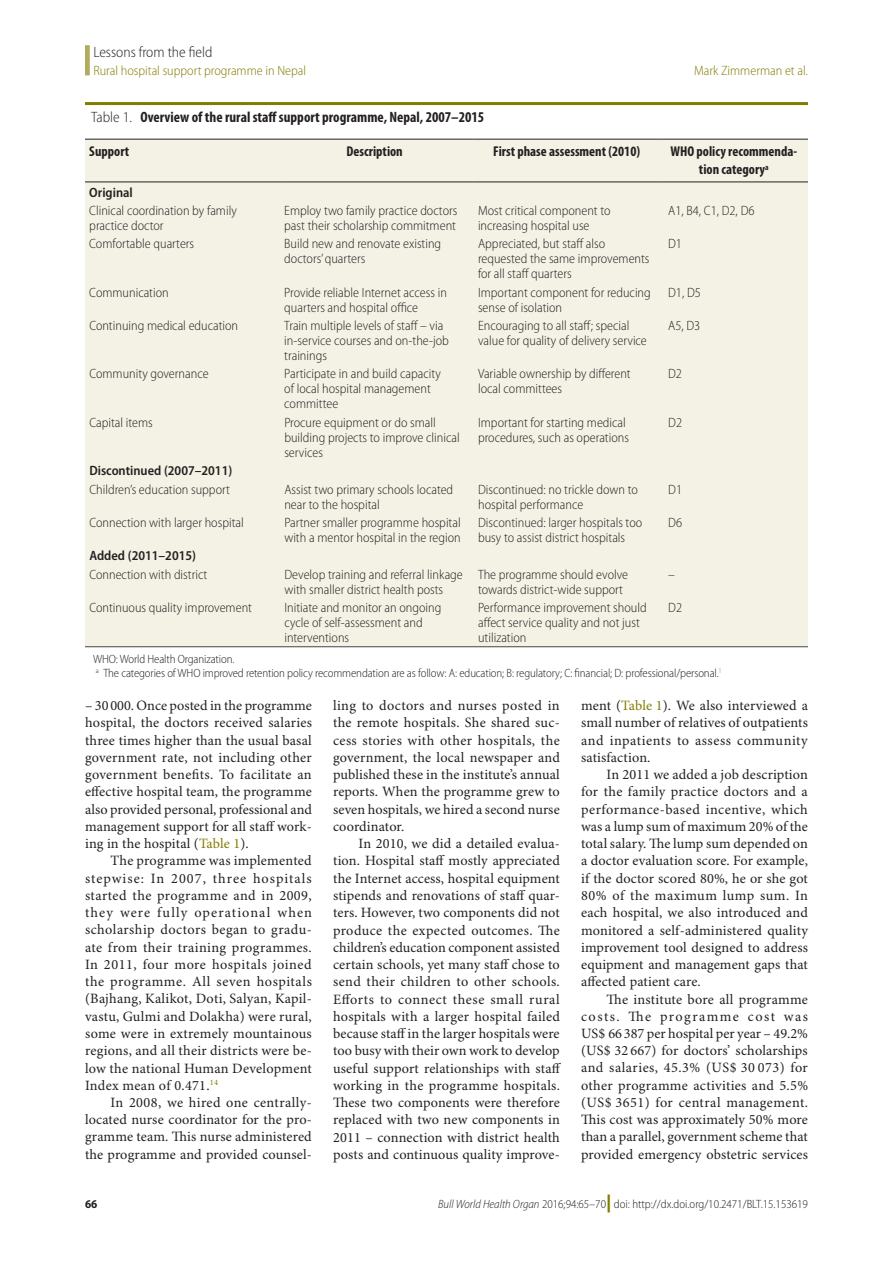
<style>
.page{position:relative;width:893px;height:1263px;background:#fff}
.page>*{position:absolute;margin:0;border:0;box-sizing:border-box;transform-origin:0 0}
.Tbl_Title{font:700 condensed 15px "Myriad Pro";color:#231f20}
.Section_Title{font:300 semi-condensed 15px "Myriad Pro";color:#231f20}
.Para_Ind{font:14.25px/17.2px "Minion Pro";letter-spacing:.01em;color:#231f20;text-align:justify}
.Tbl_Col_Hd{font:700 condensed 14.25px/17.9px "Myriad Pro";color:#231f20;text-align:center}
.Tbl_Body{font:300 semi-condensed 13.5px/15px "Myriad Pro";color:#231f20}
.Tbl_Body-2{font:600 semi-condensed 13.5px "Myriad Pro";color:#231f20}
.RH_Outside{font:300 semi-condensed 13.5px "Myriad Pro";color:#827c00}
.RH_Inside{font:300 semi-condensed 13.5px "Myriad Pro";color:#827c00}
.Tbl_FN{font:300 semi-condensed 12px "Myriad Pro";letter-spacing:-.01em;color:#231f20}
.Tbl_FN1_no_indent{font:300 semi-condensed 12px "Myriad Pro";letter-spacing:-.01em;color:#231f20}
.t1{font:700 semi-condensed 12px "Myriad Pro";color:#231f20}
.s1{font-weight:300;font-stretch:semi-condensed}
.s2{color:#827c00}
.s3{font-style:italic}
.s4{font-weight:900;font-stretch:normal;font-size:18px;color:#827c00}
</style>
<div class="page">
<div style="left:85px;top:45px;width:5px;height:30px;background:#b2ac5f"></div>
<hr style="left:85px;top:102px;width:723px;height:3px;background:#827c00">
<hr style="left:85px;top:646px;width:723px;height:1px;background:#231f20">
<div style="left:85px;top:140px;width:723px;height:506px;background:#f3f2e4"></div>
<hr style="left:85px;top:182px;width:195px;height:1px;background:#231f20">
<hr style="left:280px;top:182px;width:194px;height:1px;background:#231f20">
<hr style="left:474px;top:182px;width:190px;height:1px;background:#231f20">
<hr style="left:664px;top:182px;width:144px;height:1px;background:#231f20">
<hr style="left:85px;top:139px;width:195px;height:1px;background:#231f20">
<hr style="left:280px;top:139px;width:194px;height:1px;background:#231f20">
<hr style="left:474px;top:139px;width:190px;height:1px;background:#231f20">
<hr style="left:664px;top:139px;width:144px;height:1px;background:#231f20">
<p class="Section_Title" style="left:94px;top:44px;width:120px">Lessons from the field</p>
<p class="RH_Outside" style="left:94px;top:63px;width:214px">Rural hospital support programme in Nepal</p>
<p class="RH_Inside" style="left:694px;top:63px;width:115px">Mark Zimmerman et al.</p>
<p class="Tbl_Title" style="left:91px;top:108px;width:395px"><span class="s1">Table 1.</span> Overview of the rural staff support programme, Nepal, 2007–2015</p>
<p class="Tbl_Col_Hd" style="left:89px;top:143px;width:41px">Support</p>
<p class="Tbl_Col_Hd" style="left:347px;top:143px;width:58px">Description</p>
<p class="Tbl_Col_Hd" style="left:493px;top:143px;width:148px">First phase assessment (2010)</p>
<p class="Tbl_Col_Hd" style="left:670px;top:143px;width:128px">WHO policy recommenda&shy;tion category<sup>a</sup></p>
<p class="Tbl_Body-2" style="left:89px;top:185px;width:45px">Original</p>
<p class="Tbl_Body" style="left:89px;top:203px;width:149px">Clinical coordination by family practice doctor</p>
<p class="Tbl_Body" style="left:284px;top:203px;width:175px">Employ two family practice doctors past their scholarship commitment</p>
<p class="Tbl_Body" style="left:478px;top:203px;width:134px">Most critical component to increasing hospital use</p>
<p class="Tbl_Body" style="left:668px;top:203px;width:88px">A1, B4, C1, D2, D6</p>
<p class="Tbl_Body" style="left:89px;top:237px;width:106px">Comfortable quarters</p>
<p class="Tbl_Body" style="left:284px;top:237px;width:158px">Build new and renovate existing doctors’ quarters</p>
<p class="Tbl_Body" style="left:478px;top:237px;width:173px">Appreciated, but staff also requested the same improvements for all staff quarters</p>
<p class="Tbl_Body" style="left:668px;top:237px;width:15px">D1</p>
<p class="Tbl_Body" style="left:89px;top:285px;width:81px">Communication</p>
<p class="Tbl_Body" style="left:284px;top:285px;width:164px">Provide reliable Internet access in quarters and hospital office</p>
<p class="Tbl_Body" style="left:478px;top:285px;width:174px">Important component for reducing sense of isolation</p>
<p class="Tbl_Body" style="left:668px;top:285px;width:34px">D1, D5</p>
<p class="Tbl_Body" style="left:89px;top:318px;width:150px">Continuing medical education</p>
<p class="Tbl_Body" style="left:284px;top:318px;width:166px">Train multiple levels of staff – via in-service courses and on-the-job trainings</p>
<p class="Tbl_Body" style="left:478px;top:318px;width:170px">Encouraging to all staff; special value for quality of delivery service</p>
<p class="Tbl_Body" style="left:668px;top:318px;width:34px">A5, D3</p>
<p class="Tbl_Body" style="left:89px;top:367px;width:121px">Community governance</p>
<p class="Tbl_Body" style="left:284px;top:367px;width:158px">Participate in and build capacity of local hospital management committee</p>
<p class="Tbl_Body" style="left:478px;top:367px;width:154px">Variable ownership by different local committees</p>
<p class="Tbl_Body" style="left:668px;top:367px;width:15px">D2</p>
<p class="Tbl_Body" style="left:89px;top:415px;width:65px">Capital items</p>
<p class="Tbl_Body" style="left:284px;top:415px;width:177px">Procure equipment or do small building projects to improve clinical services</p>
<p class="Tbl_Body" style="left:478px;top:415px;width:152px">Important for starting medical procedures, such as operations</p>
<p class="Tbl_Body" style="left:668px;top:415px;width:15px">D2</p>
<p class="Tbl_Body-2" style="left:89px;top:463px;width:144px">Discontinued (2007–2011)</p>
<p class="Tbl_Body" style="left:89px;top:482px;width:142px">Children’s education support</p>
<p class="Tbl_Body" style="left:284px;top:482px;width:170px">Assist two primary schools located near to the hospital</p>
<p class="Tbl_Body" style="left:478px;top:482px;width:161px">Discontinued: no trickle down to hospital performance</p>
<p class="Tbl_Body" style="left:668px;top:482px;width:15px">D1</p>
<p class="Tbl_Body" style="left:89px;top:515px;width:156px">Connection with larger hospital</p>
<p class="Tbl_Body" style="left:284px;top:515px;width:178px">Partner smaller programme hospital with a mentor hospital in the region</p>
<p class="Tbl_Body" style="left:478px;top:515px;width:166px">Discontinued: larger hospitals too busy to assist district hospitals</p>
<p class="Tbl_Body" style="left:668px;top:515px;width:15px">D6</p>
<p class="Tbl_Body-2" style="left:89px;top:548px;width:108px">Added (2011–2015)</p>
<p class="Tbl_Body" style="left:89px;top:567px;width:119px">Connection with district</p>
<p class="Tbl_Body" style="left:284px;top:567px;width:180px">Develop training and referral linkage with smaller district health posts</p>
<p class="Tbl_Body" style="left:478px;top:567px;width:152px">The programme should evolve towards district-wide support</p>
<p class="Tbl_Body" style="left:668px;top:567px;width:8px">–</p>
<p class="Tbl_Body" style="left:89px;top:600px;width:164px">Continuous quality improvement</p>
<p class="Tbl_Body" style="left:284px;top:600px;width:158px">Initiate and monitor an ongoing cycle of self-assessment and interventions</p>
<p class="Tbl_Body" style="left:478px;top:600px;width:170px">Performance improvement should affect service quality and not just utilization</p>
<p class="Tbl_Body" style="left:668px;top:600px;width:15px">D2</p>
<p class="Tbl_FN1_no_indent" style="left:93px;top:652px;width:143px">WHO: World Health Organization.</p>
<p class="Tbl_FN" style="left:96px;top:666px;width:628px"><sup>a</sup> The categories of WHO improved retention policy recommendation are as follow: A: education; B: regulatory; C: financial; D: professional/personal.<sup>1</sup></p>
<p class="Para_Ind" style="left:85px;top:697px;width:228px">– 30 000. Once posted in the programme hospital, the doctors received salaries three times higher than the usual basal government rate, not including other government benefits. To facilitate an effective hospital team, the programme also provided personal, professional and management support for all staff work&shy;ing in the hospital (<span class="s2">Table 1</span>).</p>
<p class="Para_Ind" style="left:85px;top:853px;width:228px;text-indent:26px">The programme was implemented stepwise: In 2007, three hospitals started the programme and in 2009, they were fully operational when scholarship doctors began to gradu&shy;ate from their training programmes.<br>In 2011, four more hospitals joined the programme. All seven hospitals (Bajhang, Kalikot, Doti, Salyan, Kapil&shy;vastu, Gulmi and Dolakha) were rural, some were in extremely mountainous regions, and all their districts were be&shy;low the national Human Development Index mean of 0.471.<sup>14</sup></p>
<p class="Para_Ind" style="left:85px;top:1094px;width:228px;text-indent:26px">In 2008, we hired one centrally&shy;located nurse coordinator for the pro&shy;gramme team. This nurse administered the programme and provided counsel-</p>
<p class="Para_Ind" style="left:333px;top:697px;width:228px">ling to doctors and nurses posted in the remote hospitals. She shared suc&shy;cess stories with other hospitals, the government, the local newspaper and published these in the institute’s annual reports. When the programme grew to seven hospitals, we hired a second nurse coordinator.</p>
<p class="Para_Ind" style="left:333px;top:836px;width:229px;text-indent:26px">In 2010, we did a detailed evalua&shy;tion. Hospital staff mostly appreciated the Internet access, hospital equipment stipends and renovations of staff quar&shy;ters. However, two components did not produce the expected outcomes. The children’s education component assisted certain schools, yet many staff chose to send their children to other schools.<br>Efforts to connect these small rural hospitals with a larger hospital failed because staff in the larger hospitals were too busy with their own work to develop useful support relationships with staff working in the programme hospitals.<br>These two components were therefore replaced with two new components in 2011 – connection with district health posts and continuous quality improve-</p>
<p class="Para_Ind" style="left:581px;top:697px;width:228px">ment (<span class="s2">Table 1</span>). We also interviewed a small number of relatives of outpatients and inpatients to assess community satisfaction.</p>
<p class="Para_Ind" style="left:581px;top:766px;width:228px;text-indent:26px">In 2011 we added a job description for the family practice doctors and a performance-based incentive, which was a lump sum of maximum 20% of the total salary. The lump sum depended on a doctor evaluation score. For example, if the doctor scored 80%, he or she got 80% of the maximum lump sum. In each hospital, we also introduced and monitored a self-administered quality improvement tool designed to address equipment and management gaps that affected patient care.</p>
<p class="Para_Ind" style="left:581px;top:991px;width:228px;text-indent:26px">The institute bore all programme costs. The programme cost was US$ 66 387 per hospital per year – 49.2% (US$ 32 667) for doctors’ scholarships and salaries, 45.3% (US$ 30 073) for other programme activities and 5.5% (US$ 3651) for central management.<br>This cost was approximately 50% more than a parallel, government scheme that provided emergency obstetric services</p>
<p class="t1" style="left:85px;top:1197px;width:14px">66</p>
<p class="Tbl_FN" style="left:438px;top:1198px;width:371px"><span class="s3">Bull World Health Organ</span> 2016;94:65–70<span class="s4">|</span> doi: http://dx.doi.org/10.2471/BLT.15.153619</p>
</div>
